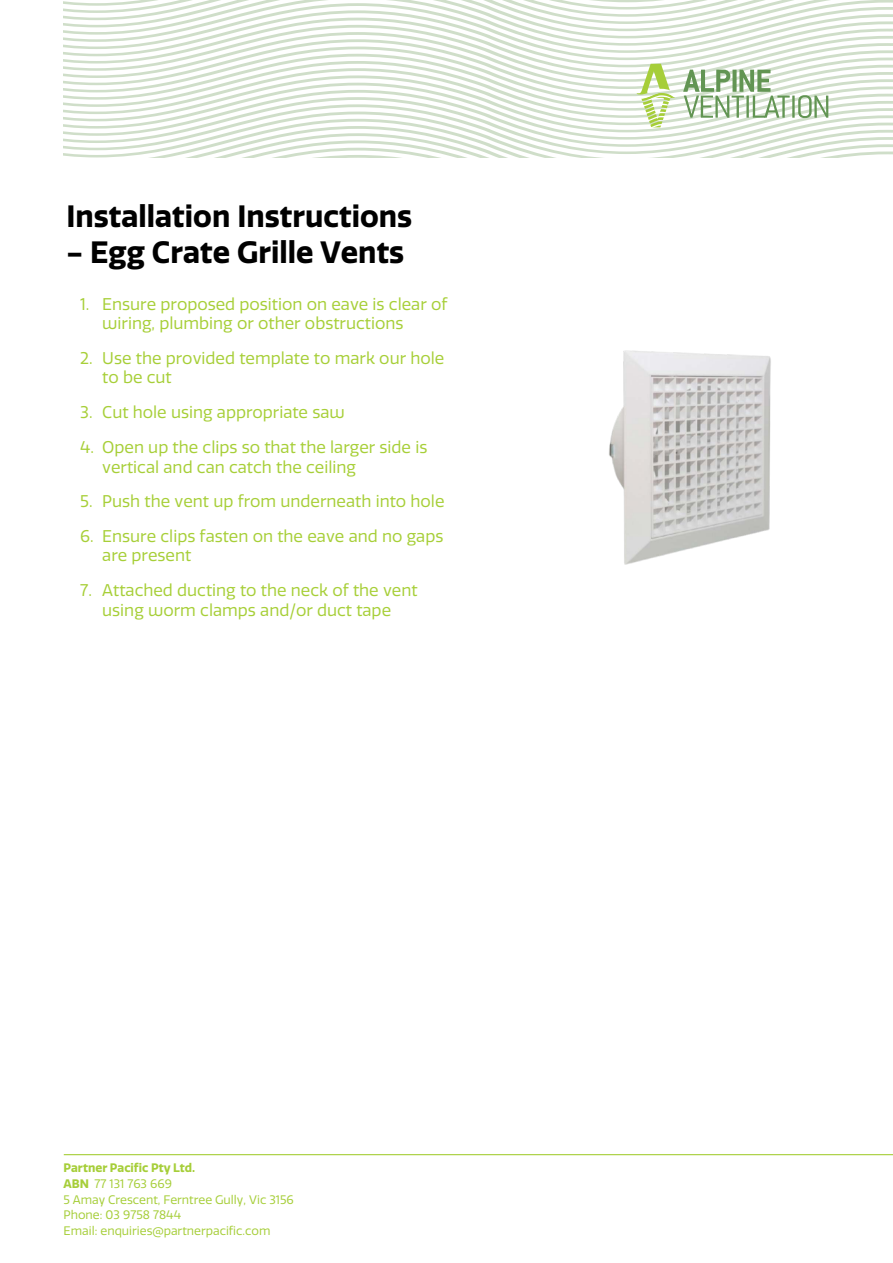
<style>
.page{position:relative;width:893px;height:1263px;background:#fff}
.page>*{position:absolute;margin:0;border:0;box-sizing:border-box;transform-origin:0 0}
.t1{font:700 30px "Quatro";color:#000}
.t2{font:16.5px/18.9px "Quatro";color:#a7cf38}
.t3{font:12px/15.8px "Quatro";color:#a6ce39}
.s1{font-weight:700}
</style>
<div class="page">
<svg style="left:64px;top:0;width:829px;height:3px"></svg>
<svg style="left:64px;top:3px;width:829px;height:7px"></svg>
<svg style="left:64px;top:10px;width:829px;height:8px"></svg>
<svg style="left:64px;top:18px;width:829px;height:7px"></svg>
<svg style="left:64px;top:25px;width:829px;height:7px"></svg>
<svg style="left:64px;top:32px;width:829px;height:7px"></svg>
<svg style="left:64px;top:39px;width:829px;height:8px"></svg>
<svg style="left:64px;top:47px;width:829px;height:7px"></svg>
<svg style="left:64px;top:54px;width:829px;height:7px"></svg>
<svg style="left:64px;top:61px;width:801px;height:3px"></svg>
<svg style="left:64px;top:64px;width:829px;height:93px"></svg>
<hr style="left:64px;top:1154px;width:829px;height:1px;background:#a6ce39">
<img style="left:609px;top:350px;width:162px;height:215px">
<h1 class="t1" style="left:66px;top:198px;width:347px">Installation Instructions</h1>
<h1 class="t1" style="left:66px;top:234px;width:339px">- Egg Crate Grille Vents</h1>
<p class="t2" style="left:102px;top:295px;width:347px;text-indent:-22px">1. Ensure proposed position on eave is clear of wiring, plumbing or other obstructions</p>
<p class="t2" style="left:102px;top:349px;width:344px;text-indent:-22px">2. Use the provided template to mark our hole to be cut</p>
<p class="t2" style="left:80px;top:403px;width:266px">3. Cut hole using appropriate saw</p>
<p class="t2" style="left:102px;top:438px;width:327px;line-height:19.5px;text-indent:-22px">4. Open up the clips so that the larger side is vertical and can catch the ceiling</p>
<p class="t2" style="left:80px;top:492px;width:366px">5. Push the vent up from underneath into hole</p>
<p class="t2" style="left:102px;top:527px;width:343px;text-indent:-22px">6. Ensure clips fasten on the eave and no gaps are present</p>
<p class="t2" style="left:80px;top:581px;width:339px;line-height:19.4px;text-align:center">7. Attached ducting to the neck of the vent using worm clamps and/or duct tape</p>
<p class="t3" style="left:64px;top:1160px;width:232px"><span class="s1">Partner Pacific Pty Ltd.<br>ABN</span> 77 131 763 669<br>5 Amay Crescent, Ferntree Gully, Vic 3156<br>Phone: 03 9758 7844<br>Email: enquiries@partnerpacific.com</p>
</div>
